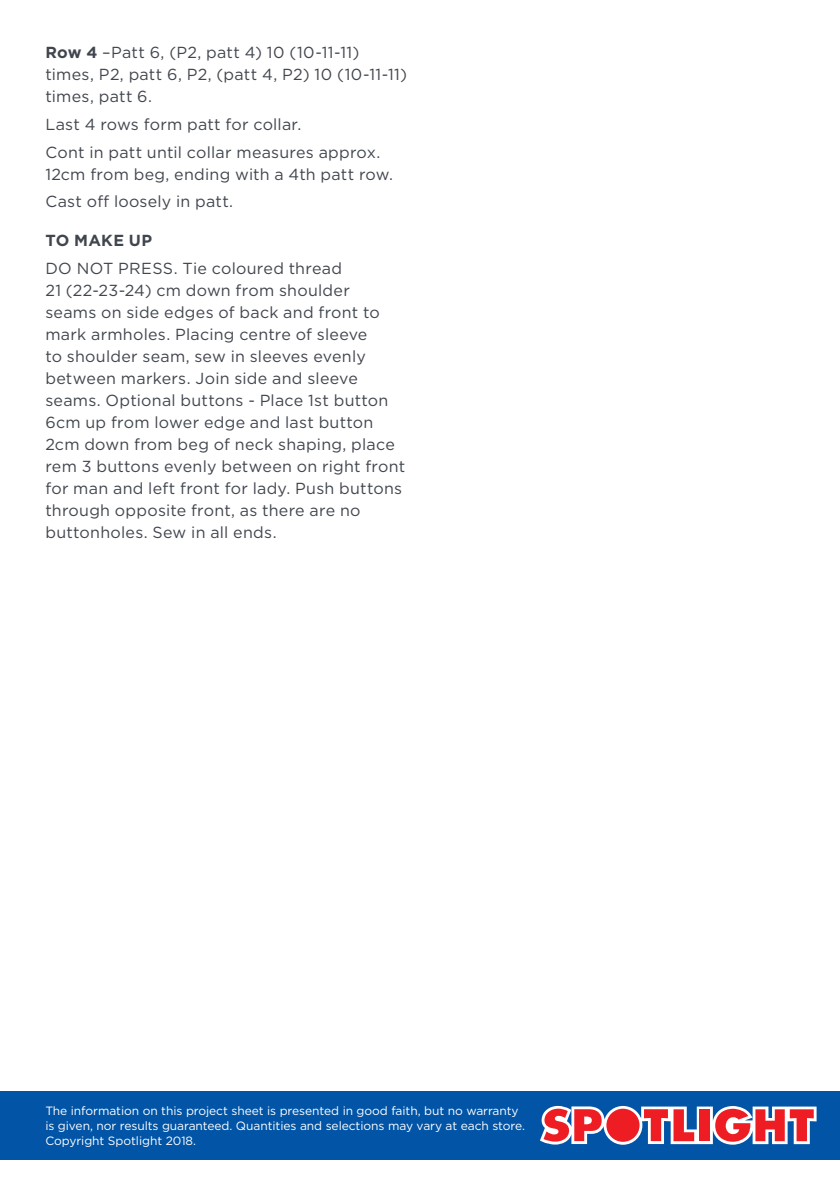
<style>
.page{position:relative;width:840px;height:1191px;background:#fff}
.page>*{position:absolute;margin:0;border:0;box-sizing:border-box;transform-origin:0 0}
.PROJECT_COPY{font:16px/22px "Gotham";letter-spacing:.015em;color:#41464e}
.SUBHEAD{font:700 16px "Gotham";letter-spacing:.015em;color:#41464e}
.t1{font:12px/15px "Gotham";letter-spacing:-.005em;color:#fff}
.s1{font-weight:700}
</style>
<div class="page">
<div style="left:0;top:1090px;width:839px;height:69px;background:#0154a6"></div>
<svg style="left:540px;top:1106px;width:276px;height:38px;background:#c77183"></svg>
<p class="PROJECT_COPY" style="left:45px;top:41px;width:363px"><span class="s1">Row 4</span> –Patt 6, (P2, patt 4) 10 (10-11-11) times, P2, patt 6, P2, (patt 4, P2) 10 (10-11-11) times, patt 6.</p>
<p class="PROJECT_COPY" style="left:45px;top:113px;width:257px">Last 4 rows form patt for collar.</p>
<p class="PROJECT_COPY" style="left:45px;top:140px;width:349px">Cont in patt until collar measures approx.<br>12cm from beg, ending with a 4th patt row.</p>
<p class="PROJECT_COPY" style="left:45px;top:190px;width:189px">Cast off loosely in patt.</p>
<p class="SUBHEAD" style="left:45px;top:230px;width:108px">TO MAKE UP</p>
<p class="PROJECT_COPY" style="left:45px;top:257px;width:361px">DO NOT PRESS. Tie coloured thread<br>21 (22-23-24) cm down from shoulder<br>seams on side edges of back and front to mark armholes. Placing centre of sleeve<br>to shoulder seam, sew in sleeves evenly between markers. Join side and sleeve seams. Optional buttons - Place 1st button 6cm up from lower edge and last button 2cm down from beg of neck shaping, place rem 3 buttons evenly between on right front for man and left front for lady. Push buttons through opposite front, as there are no buttonholes. Sew in all ends.</p>
<p class="t1" style="left:45px;top:1103px;width:481px">The information on this project sheet is presented in good faith, but no warranty is given, nor results guaranteed. Quantities and selections may vary at each store.<br>Copyright Spotlight 2018.</p>
</div>
